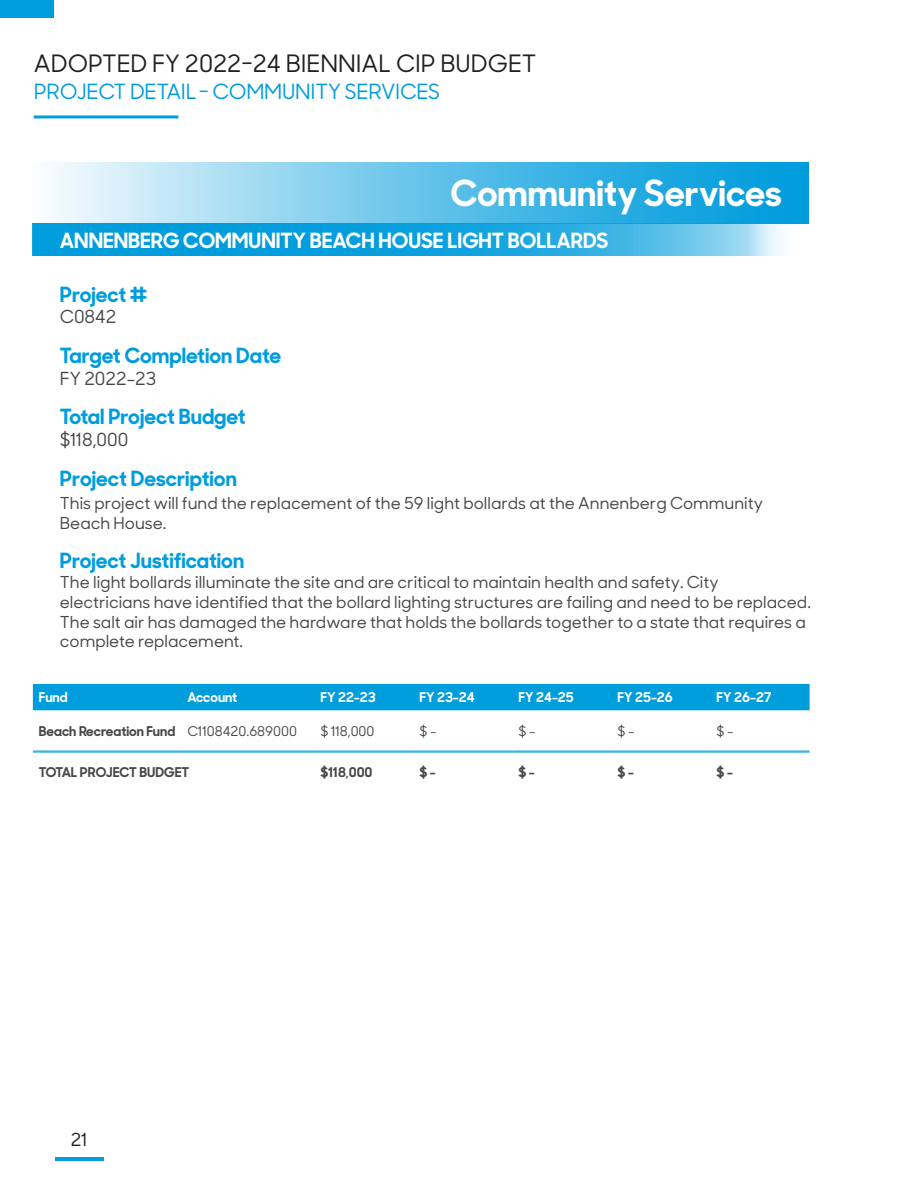
<style>
.page{position:relative;width:918px;height:1188px;background:#fff}
.page>*{position:absolute;margin:0;border:0;box-sizing:border-box;transform-origin:0 0}
.t1{font:700 36px "Santa Monica Sharp";color:#fff}
.t2{font:500 24px "Santa Monica Sharp";color:#231f20}
.t3{font:700 21px "Santa Monica Sharp";color:#009ddd}
.t4{font:700 21px "Santa Monica Sharp";color:#fff}
.t5{font:500 21px "Santa Monica Sharp";letter-spacing:-.01em;color:#009ddd}
.t6{font:500 18px "Santa Monica Sharp";color:#464747}
.t7{font:500 18px "Santa Monica Sharp";color:#231f20}
.t8{font:500 16.5px/19.8px "Santa Monica Sharp";color:#464747}
.t9{font:700 13.5px "Santa Monica Sharp";color:#474847}
.t10{font:700 13.5px "Santa Monica Sharp";color:#fff}
.t11{font:500 13.5px "Santa Monica Sharp";color:#474847}
.s1{font-weight:500}
</style>
<div class="page">
<hr style="left:34px;top:115px;width:144px;height:3px;background:#009ddd">
<div style="left:0;top:0;width:54px;height:17px;background:#009ddd"></div>
<hr style="left:55px;top:1157px;width:48px;height:4px;background:#009ddd">
<div style="left:33px;top:162px;width:776px;height:61px;background:linear-gradient(to right,#eff8fc,#0095da)"></div>
<svg style="left:33px;top:223px;width:776px;height:32px;fill:#08a0de"></svg>
<div style="left:33px;top:684px;width:777px;height:26px;background:#009ddd"></div>
<hr style="left:33px;top:751px;width:148px;height:1px;background:#009ddd">
<hr style="left:33px;top:752px;width:148px;height:1px;background:#009ddd">
<hr style="left:181px;top:751px;width:133px;height:1px;background:#009ddd">
<hr style="left:181px;top:752px;width:133px;height:1px;background:#009ddd">
<hr style="left:314px;top:751px;width:100px;height:1px;background:#009ddd">
<hr style="left:314px;top:752px;width:100px;height:1px;background:#009ddd">
<hr style="left:414px;top:751px;width:99px;height:1px;background:#009ddd">
<hr style="left:414px;top:752px;width:99px;height:1px;background:#009ddd">
<hr style="left:513px;top:751px;width:99px;height:1px;background:#009ddd">
<hr style="left:513px;top:752px;width:99px;height:1px;background:#009ddd">
<hr style="left:612px;top:751px;width:99px;height:1px;background:#009ddd">
<hr style="left:612px;top:752px;width:99px;height:1px;background:#009ddd">
<hr style="left:711px;top:751px;width:99px;height:1px;background:#009ddd">
<hr style="left:711px;top:752px;width:99px;height:1px;background:#009ddd">
<h2 class="t2" style="left:34px;top:46px;width:504px">ADOPTED FY 2022-24 BIENNIAL CIP BUDGET</h2>
<p class="t5" style="left:34px;top:77px;width:408px">PROJECT DETAIL- COMMUNITY SERVICES</p>
<h1 class="t1" style="left:451px;top:163px;width:333px">Community Services</h1>
<p class="t4" style="left:60px;top:223px;width:550px">ANNENBERG COMMUNITY BEACH HOUSE LIGHT BOLLARDS</p>
<p class="t3" style="left:60px;top:277px;width:89px">Project #</p>
<p class="t6" style="left:60px;top:304px;width:58px">C0842</p>
<p class="t3" style="left:60px;top:338px;width:223px">Target Completion Date</p>
<p class="t6" style="left:60px;top:365px;width:98px">FY 2022-23</p>
<p class="t3" style="left:60px;top:399px;width:187px">Total Project Budget</p>
<p class="t6" style="left:60px;top:426px;width:70px">$118,000</p>
<p class="t3" style="left:60px;top:461px;width:179px">Project Description</p>
<p class="t8" style="left:60px;top:492px;width:705px">This project will fund the replacement of the 59 light bollards at the Annenberg Community<br>Beach House.</p>
<p class="t3" style="left:60px;top:543px;width:186px">Project Justification</p>
<p class="t8" style="left:60px;top:572px;width:753px">The light bollards illuminate the site and are critical to maintain health and safety. City electricians have identified that the bollard lighting structures are failing and need to be replaced.<br>The salt air has damaged the hardware that holds the bollards together to a state that requires a complete replacement.</p>
<p class="t10" style="left:39px;top:686px;width:30px">Fund</p>
<p class="t10" style="left:187px;top:686px;width:51px">Account</p>
<p class="t10" style="left:320px;top:686px;width:57px">FY 22-23</p>
<p class="t10" style="left:420px;top:686px;width:57px">FY 23-24</p>
<p class="t10" style="left:519px;top:686px;width:57px">FY 24-25</p>
<p class="t10" style="left:618px;top:686px;width:57px">FY 25-26</p>
<p class="t10" style="left:717px;top:686px;width:57px">FY 26-27</p>
<p class="t9" style="left:39px;top:720px;width:260px">Beach Recreation Fund <span class="s1">C1108420.689000</span></p>
<p class="t11" style="left:320px;top:721px;width:56px">$ 118,000</p>
<p class="t11" style="left:420px;top:721px;width:18px">$ -</p>
<p class="t11" style="left:519px;top:721px;width:18px">$ -</p>
<p class="t11" style="left:618px;top:721px;width:18px">$ -</p>
<p class="t11" style="left:717px;top:721px;width:18px">$ -</p>
<p class="t9" style="left:39px;top:761px;width:152px">TOTAL PROJECT BUDGET</p>
<p class="t9" style="left:320px;top:761px;width:54px">$118,000</p>
<p class="t9" style="left:420px;top:761px;width:18px">$ -</p>
<p class="t9" style="left:519px;top:761px;width:18px">$ -</p>
<p class="t9" style="left:618px;top:761px;width:18px">$ -</p>
<p class="t9" style="left:717px;top:761px;width:18px">$ -</p>
<p class="t7" style="left:71px;top:1127px;width:18px">21</p>
</div>
